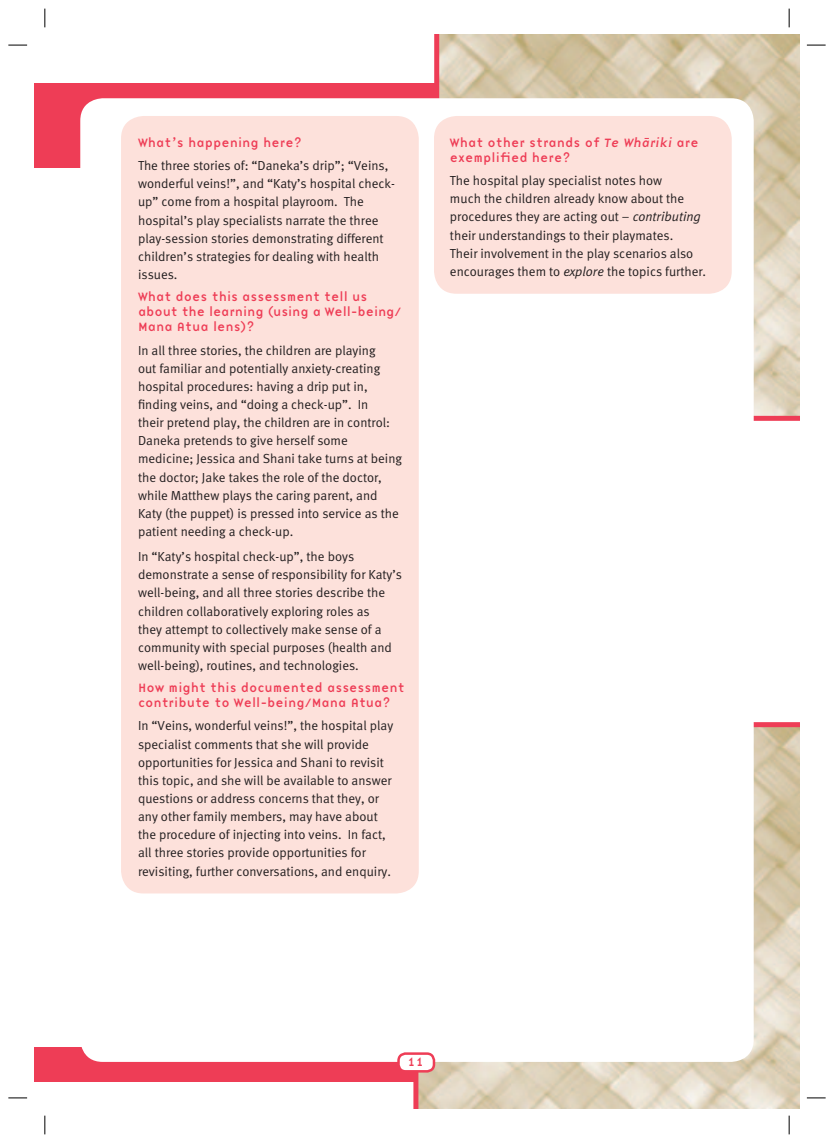
<style>
.page{position:relative;width:834px;height:1143px;background:#fff}
.page>*{position:absolute;margin:0;border:0;box-sizing:border-box;transform-origin:0 0}
.t1{font:13.12px/18.1px "Meta Normal NZ";color:#231f20}
.t2{font:12.5px/15px "Base Nine";color:#ee3d56}
.t3{font:12.5px "B9 Macron";color:#ee3d56}
.s1{font-family:"Base Nine I"}
.s2{font-style:italic}
</style>
<div class="page">
<div style="left:34px;top:1047px;width:11px;height:34px;background:#ee3d56"></div>
<div style="left:34px;top:83px;width:11px;height:85px;background:#ee3d56"></div>
<div style="left:45px;top:1047px;width:416px;height:34px;background:#ee3d56"></div>
<div style="left:45px;top:83px;width:423px;height:85px;background:#ee3d56"></div>
<svg style="left:434px;top:34px;width:366px;height:387px;background:#d7c7ac"></svg>
<svg style="left:413px;top:722px;width:387px;height:386px;background:#ddcfb8"></svg>
<div style="left:80px;top:98px;width:673px;height:963px;background:#fff;border-radius:22px"></div>
<div style="left:398px;top:1053px;width:36px;height:18px;background:#fff;border-radius:7px"></div>
<div style="left:397px;top:1052px;width:38px;height:20px;border:2px solid #ee3d56;border-radius:7px"></div>
<div style="left:434px;top:116px;width:298px;height:178px;background:#fde1db;border-radius:22px"></div>
<div style="left:121px;top:116px;width:298px;height:777px;background:#fde1db;border-radius:22px"></div>
<svg style="left:8px;top:44px;width:19px;height:2px"></svg>
<svg style="left:807px;top:44px;width:18px;height:2px"></svg>
<svg style="left:8px;top:1097px;width:19px;height:1px"></svg>
<svg style="left:807px;top:1097px;width:18px;height:1px"></svg>
<svg style="left:44px;top:9px;width:2px;height:18px"></svg>
<svg style="left:44px;top:1115px;width:2px;height:19px"></svg>
<svg style="left:788px;top:9px;width:2px;height:18px"></svg>
<svg style="left:788px;top:1115px;width:2px;height:19px"></svg>
<p class="t2" style="left:138px;top:136px;width:165px">What’s happening here?</p>
<p class="t1" style="left:138px;top:158px;width:258px">The three stories of: “Daneka’s drip”; “Veins, wonderful veins!”, and “Katy’s hospital check&shy;up” come from a hospital playroom. The hospital’s play specialists narrate the three play-session stories demonstrating different children’s strategies for dealing with health issues.</p>
<p class="t2" style="left:138px;top:290px;width:265px">What does this assessment tell us about the learning (using a Well-being/<br>Mana Atua lens)?</p>
<p class="t1" style="left:138px;top:342px;width:266px">In all three stories, the children are playing<br>out familiar and potentially anxiety-creating hospital procedures: having a drip put in, finding veins, and “doing a check-up”. In<br>their pretend play, the children are in control:<br>Daneka pretends to give herself some medicine; Jessica and Shani take turns at being the doctor; Jake takes the role of the doctor, while Matthew plays the caring parent, and Katy (the puppet) is pressed into service as the patient needing a check-up.</p>
<p class="t1" style="left:138px;top:548px;width:265px">In “Katy’s hospital check-up”, the boys demonstrate a sense of responsibility for Katy’s well-being, and all three stories describe the children collaboratively exploring roles as<br>they attempt to collectively make sense of a community with special purposes (health and well-being), routines, and technologies.</p>
<p class="t2" style="left:138px;top:681px;width:268px">How might this documented assessment contribute to Well-being/Mana Atua?</p>
<p class="t1" style="left:138px;top:718px;width:257px">In “Veins, wonderful veins!”, the hospital play specialist comments that she will provide opportunities for Jessica and Shani to revisit this topic, and she will be available to answer questions or address concerns that they, or any other family members, may have about the procedure of injecting into veins. In fact, all three stories provide opportunities for revisiting, further conversations, and enquiry.</p>
<p class="t2" style="left:450px;top:136px;width:250px">What other strands of <span class="s1">Te Whariki</span> are exemplified here?</p>
<p class="t1" style="left:450px;top:173px;width:258px">The hospital play specialist notes how<br>much the children already know about the procedures they are acting out – <span class="s2">contributing </span>their understandings to their playmates.<br>Their involvement in the play scenarios also encourages them to <span class="s2">explore</span> the topics further.</p>
<p class="t3" style="left:407px;top:1056px;width:18px">11</p>
</div>
